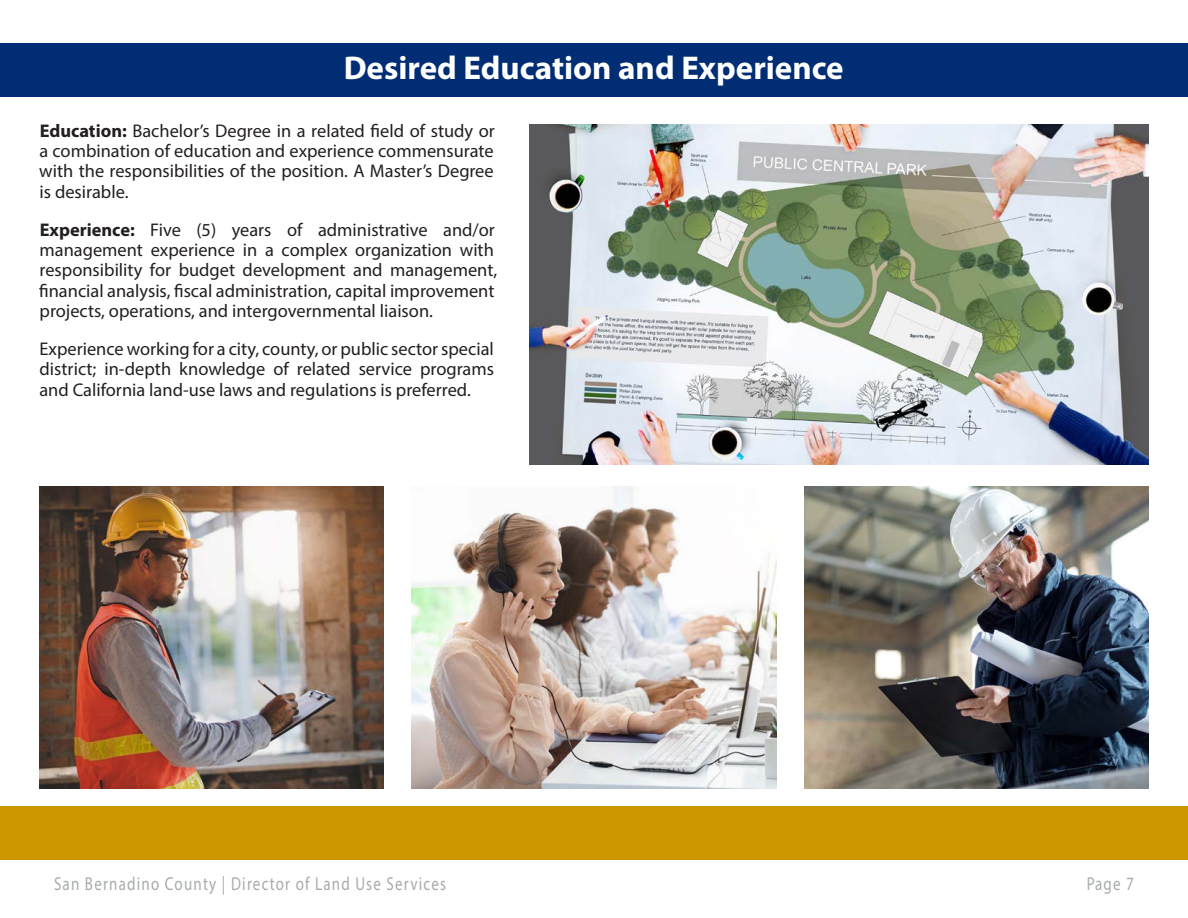
<style>
.page{position:relative;width:1188px;height:918px;background:#fff}
.page>*{position:absolute;margin:0;border:0;box-sizing:border-box;transform-origin:0 0}
.RA_Major_Heading{font:700 33px "Myriad Pro";color:#fff}
.t1{font:18.75px "Myriad Pro";letter-spacing:.08em;color:#777c7e;scale:.8 1}
.t2{font:18.3px/20.2px "Myriad Pro";color:#231f20;text-align:justify}
.s1{font-weight:700}
</style>
<div class="page">
<div style="left:0;top:44px;width:1188px;height:54px;background:#002d73"></div>
<div style="left:0;top:97px;width:1188px;height:27px;background:#fff"></div>
<div style="left:0;top:806px;width:1188px;height:54px;background:#cd9700"></div>
<img style="left:529px;top:124px;width:620px;height:341px">
<img style="left:412px;top:487px;width:364px;height:301px">
<img style="left:39px;top:487px;width:344px;height:301px">
<img style="left:805px;top:487px;width:344px;height:301px">
<p class="RA_Major_Heading" style="left:344px;top:46px;width:501px">Desired Education and Experience</p>
<p class="t2" style="left:39px;top:120px;width:457px"><span class="s1">Education:</span> Bachelor’s Degree in a related field of study or a combination of education and experience commensurate with the responsibilities of the position. A Master’s Degree is desirable.</p>
<p class="t2" style="left:39px;top:219px;width:460px;text-align:left"><span class="s1">Experience:</span> Five (5) years of administrative and/or management experience in a complex organization with responsibility for budget development and management, financial analysis, fiscal administration, capital improvement projects, operations, and intergovernmental liaison.</p>
<p class="t2" style="left:39px;top:338px;width:456px">Experience working for a city, county, or public sector special district; in-depth knowledge of related service programs and California land-use laws and regulations is preferred.</p>
<p class="t1" style="left:54px;top:872px;width:492px">San Bernadino County | Director of Land Use Services</p>
<p class="t1" style="left:1086px;top:872px;width:61px">Page 7</p>
</div>
